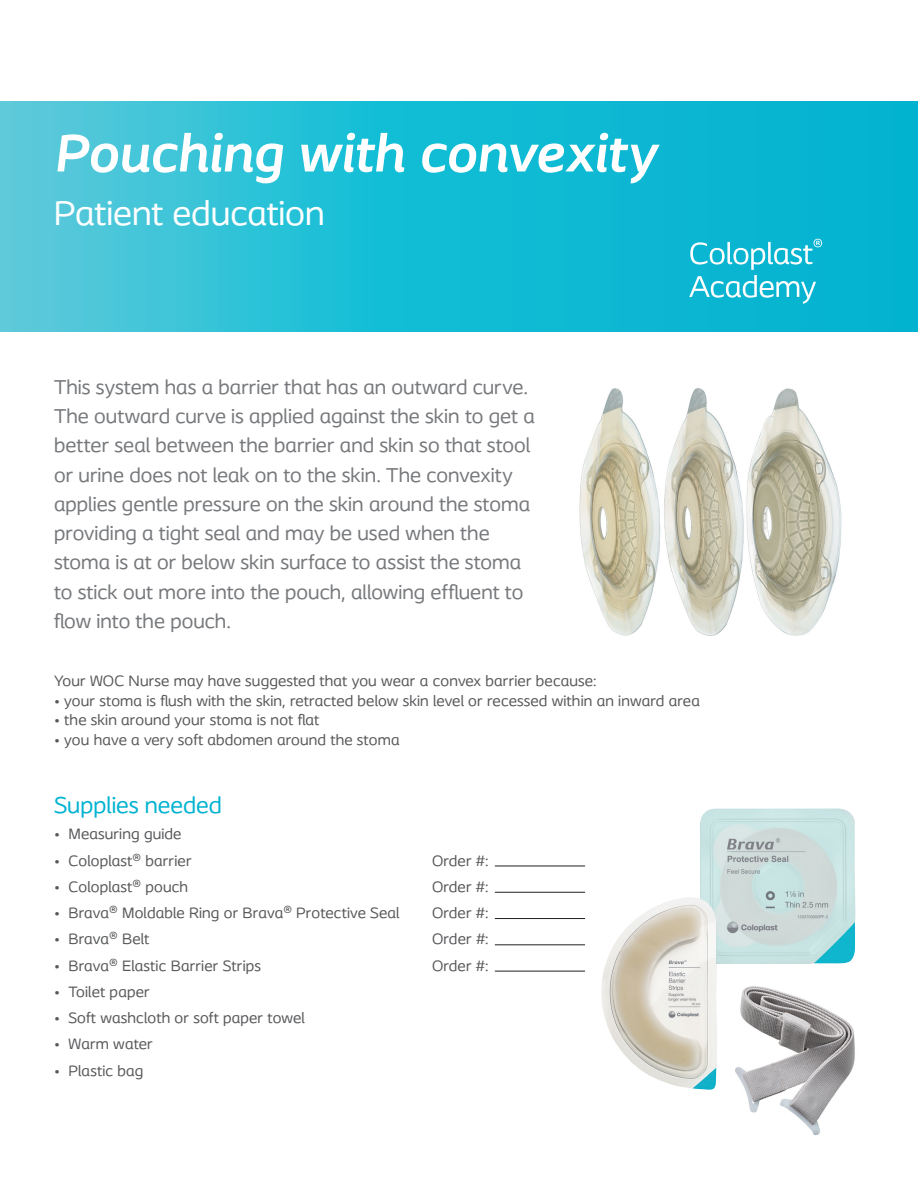
<style>
.page{position:relative;width:918px;height:1188px;background:#fff}
.page>*{position:absolute;margin:0;border:0;box-sizing:border-box;transform-origin:0 0}
.t1{font:italic 700 55.5px "Coloplast";letter-spacing:-.005em;color:#fff}
.t2{font:36px "Coloplast";color:#fff}
.t3{font:24px "Coloplast";color:#00b3d0}
.t4{font:21px/29.2px "Coloplast";color:#76787b}
.t5{font:15.75px "Coloplast";letter-spacing:.01em;color:#57585a}
</style>
<div class="page">
<svg style="left:0;top:101px;width:918px;height:231px;background:#1fbdd5"></svg>
<svg style="left:689px;top:239px;width:133px;height:65px;background:#36c2d9"></svg>
<hr style="left:495px;top:866px;width:90px;height:1px;background:#231f20">
<hr style="left:495px;top:892px;width:90px;height:1px;background:#231f20">
<hr style="left:495px;top:918px;width:90px;height:1px;background:#231f20">
<hr style="left:495px;top:945px;width:90px;height:1px;background:#231f20">
<hr style="left:495px;top:971px;width:90px;height:1px;background:#231f20">
<img style="left:579px;top:388px;width:263px;height:248px">
<img style="left:716px;top:972px;width:139px;height:163px">
<img style="left:700px;top:808px;width:155px;height:156px">
<img style="left:601px;top:897px;width:115px;height:193px">
<h1 class="t1" style="left:54px;top:120px;width:604px">Pouching with convexity</h1>
<h2 class="t2" style="left:54px;top:191px;width:272px">Patient education</h2>
<p class="t4" style="left:54px;top:372px;width:482px">This system has a barrier that has an outward curve.<br>The outward curve is applied against the skin to get a better seal between the barrier and skin so that stool or urine does not leak on to the skin. The convexity applies gentle pressure on the skin around the stoma providing a tight seal and may be used when the stoma is at or below skin surface to assist the stoma to stick out more into the pouch, allowing effluent to flow into the pouch.</p>
<p class="t5" style="left:54px;top:672px;width:544px">Your WOC Nurse may have suggested that you wear a convex barrier because:</p>
<p class="t5" style="left:54px;top:691px;width:647px">• your stoma is flush with the skin, retracted below skin level or recessed within an inward area</p>
<p class="t5" style="left:54px;top:711px;width:267px">• the skin around your stoma is not flat</p>
<p class="t5" style="left:54px;top:730px;width:347px">• you have a very soft abdomen around the stoma</p>
<h3 class="t3" style="left:54px;top:791px;width:169px">Supplies needed</h3>
<p class="t5" style="left:54px;top:825px;width:129px">• Measuring guide</p>
<p class="t5" style="left:54px;top:851px;width:139px">• Coloplast® barrier</p>
<p class="t5" style="left:432px;top:851px;width:58px">Order #:</p>
<p class="t5" style="left:54px;top:877px;width:136px">• Coloplast® pouch</p>
<p class="t5" style="left:432px;top:877px;width:58px">Order #:</p>
<p class="t5" style="left:54px;top:903px;width:347px">• Brava® Moldable Ring or Brava® Protective Seal</p>
<p class="t5" style="left:432px;top:903px;width:58px">Order #:</p>
<p class="t5" style="left:54px;top:930px;width:97px">• Brava® Belt</p>
<p class="t5" style="left:432px;top:930px;width:58px">Order #:</p>
<p class="t5" style="left:54px;top:956px;width:209px">• Brava® Elastic Barrier Strips</p>
<p class="t5" style="left:432px;top:956px;width:58px">Order #:</p>
<p class="t5" style="left:54px;top:982px;width:97px">• Toilet paper</p>
<p class="t5" style="left:54px;top:1008px;width:252px">• Soft washcloth or soft paper towel</p>
<p class="t5" style="left:54px;top:1035px;width:100px">• Warm water</p>
<p class="t5" style="left:54px;top:1061px;width:91px">• Plastic bag</p>
</div>
